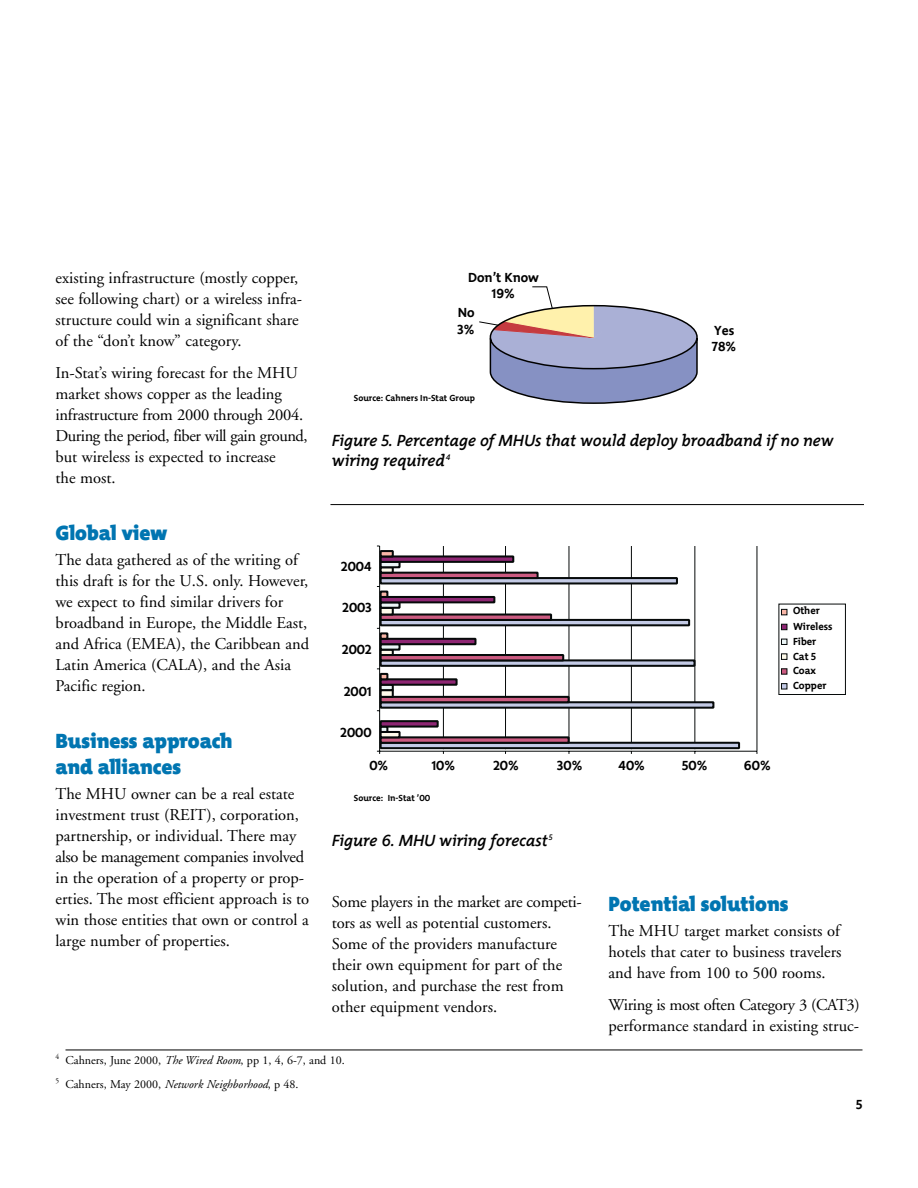
<style>
.page{position:relative;width:918px;height:1188px;background:#fff}
.page>*{position:absolute;margin:0;border:0;box-sizing:border-box;transform-origin:0 0}
.t1{font:900 21px/25.5px "Nortel Networks Primary";color:#0075b1}
.t2{font:16.5px/21px "Adobe Garamond";color:#000}
.t3{font:16.5px/19.8px "Nortel Networks Primary SB Italic";color:#000}
.t4{font:700 13.5px/16.2px "Nortel Networks Primary";color:#000}
.t5{font:12px/24px "Adobe Garamond";color:#000}
.t6{font:700 10.5px/15.3px "Nortel Networks Primary";color:#000}
.t7{font:700 9px "Nortel Networks Primary";color:#000}
.s1{font-style:italic}
</style>
<div class="page">
<hr style="left:66px;top:1050px;width:796px;height:1px;background:#000">
<hr style="left:443px;top:546px;width:1px;height:203px;background:#060a0a">
<hr style="left:505px;top:546px;width:1px;height:203px;background:#060a0a">
<hr style="left:569px;top:546px;width:1px;height:203px;background:#060a0a">
<hr style="left:631px;top:546px;width:1px;height:203px;background:#060a0a">
<hr style="left:695px;top:546px;width:1px;height:203px;background:#060a0a">
<hr style="left:757px;top:546px;width:1px;height:205px;background:#060a0a">
<svg style="left:380px;top:742px;width:360px;height:7px;background:#6c7280"></svg>
<svg style="left:380px;top:701px;width:334px;height:8px;background:#6d727f"></svg>
<svg style="left:380px;top:659px;width:316px;height:8px;background:#6a6f7b"></svg>
<svg style="left:380px;top:619px;width:310px;height:7px;background:#6f7584"></svg>
<svg style="left:380px;top:577px;width:298px;height:7px;background:#6f7584"></svg>
<svg style="left:380px;top:736px;width:190px;height:8px"></svg>
<svg style="left:380px;top:696px;width:190px;height:7px"></svg>
<svg style="left:380px;top:654px;width:184px;height:7px"></svg>
<svg style="left:380px;top:614px;width:172px;height:7px"></svg>
<svg style="left:380px;top:572px;width:159px;height:7px"></svg>
<svg style="left:380px;top:731px;width:21px;height:7px"></svg>
<div style="left:380px;top:689px;width:14px;height:9px;background:#fffbeb;border:2px solid #060a0a"></div>
<svg style="left:380px;top:651px;width:14px;height:5px"></svg>
<div style="left:380px;top:607px;width:14px;height:9px;background:#fffbeb;border:2px solid #060a0a"></div>
<svg style="left:380px;top:568px;width:14px;height:6px"></svg>
<svg style="left:380px;top:728px;width:8px;height:5px"></svg>
<svg style="left:380px;top:686px;width:14px;height:5px"></svg>
<svg style="left:380px;top:645px;width:21px;height:6px"></svg>
<svg style="left:380px;top:603px;width:21px;height:6px"></svg>
<svg style="left:380px;top:563px;width:21px;height:5px"></svg>
<svg style="left:380px;top:720px;width:59px;height:8px"></svg>
<svg style="left:380px;top:678px;width:78px;height:8px"></svg>
<svg style="left:380px;top:638px;width:96px;height:7px"></svg>
<svg style="left:380px;top:596px;width:115px;height:7px"></svg>
<svg style="left:380px;top:555px;width:134px;height:8px"></svg>
<svg style="left:380px;top:673px;width:8px;height:7px"></svg>
<svg style="left:380px;top:632px;width:8px;height:8px"></svg>
<svg style="left:380px;top:591px;width:8px;height:7px"></svg>
<svg style="left:380px;top:550px;width:14px;height:7px"></svg>
<hr style="left:380px;top:751px;width:377px;height:1px;background:#060a0a">
<hr style="left:379px;top:546px;width:1px;height:205px;background:#060a0a">
<div style="left:779px;top:604px;width:67px;height:91px;background:#fff;border:1px solid #060a0a"></div>
<svg style="left:781px;top:609px;width:6px;height:6px"></svg>
<svg style="left:781px;top:624px;width:6px;height:6px"></svg>
<svg style="left:781px;top:639px;width:6px;height:6px"></svg>
<svg style="left:781px;top:654px;width:6px;height:6px"></svg>
<svg style="left:781px;top:668px;width:6px;height:7px"></svg>
<svg style="left:781px;top:683px;width:6px;height:6px"></svg>
<svg style="left:330px;top:286px;width:534px;height:219px"></svg>
<p class="t2" style="left:55px;top:269px;width:248px">existing infrastructure (mostly copper, see following chart) or a wireless infra&shy;structure could win a significant share of the “don’t know” category.</p>
<p class="t2" style="left:55px;top:364px;width:254px">In-Stat’s wiring forecast for the MHU market shows copper as the leading infrastructure from 2000 through 2004.<br>During the period, fiber will gain ground, but wireless is expected to increase<br>the most.</p>
<p class="t1" style="left:56px;top:522px;width:113px">Global view</p>
<p class="t2" style="left:56px;top:551px;width:255px">The data gathered as of the writing of this draft is for the U.S. only. However, we expect to find similar drivers for broadband in Europe, the Middle East, and Africa (EMEA), the Caribbean and Latin America (CALA), and the Asia Pacific region.</p>
<p class="t1" style="left:56px;top:731px;width:178px">Business approach and alliances</p>
<p class="t2" style="left:56px;top:785px;width:255px">The MHU owner can be a real estate investment trust (REIT), corporation, partnership, or individual. There may also be management companies involved in the operation of a property or prop&shy;erties. The most efficient approach is to win those entities that own or control a large number of properties.</p>
<p class="t4" style="left:468px;top:270px;width:72px;text-align:center">Don’t Know<br>19%</p>
<p class="t4" style="left:458px;top:306px;width:19px">No<br>3%</p>
<p class="t4" style="left:712px;top:323px;width:26px">Yes<br>78%</p>
<p class="t7" style="left:354px;top:394px;width:123px">Source: Cahners In-Stat Group</p>
<p class="t3" style="left:332px;top:432px;width:503px">Figure 5. Percentage of MHUs that would deploy broadband if no new wiring required<sup>4</sup></p>
<p class="t4" style="left:341px;top:560px;width:32px">2004</p>
<p class="t4" style="left:343px;top:601px;width:31px">2003</p>
<p class="t4" style="left:342px;top:642px;width:31px">2002</p>
<p class="t4" style="left:344px;top:684px;width:29px">2001</p>
<p class="t4" style="left:341px;top:725px;width:33px">2000</p>
<p class="t4" style="left:369px;top:758px;width:21px">0%</p>
<p class="t4" style="left:432px;top:758px;width:25px">10%</p>
<p class="t4" style="left:493px;top:758px;width:27px">20%</p>
<p class="t4" style="left:557px;top:758px;width:27px">30%</p>
<p class="t4" style="left:619px;top:758px;width:28px">40%</p>
<p class="t4" style="left:682px;top:758px;width:27px">50%</p>
<p class="t4" style="left:744px;top:758px;width:29px">60%</p>
<p class="t7" style="left:354px;top:794px;width:78px">Source: In-Stat ’00</p>
<p class="t3" style="left:332px;top:832px;width:222px">Figure 6. MHU wiring forecast <sup>5</sup></p>
<p class="t6" style="left:793px;top:604px;width:41px">Other<br>Wireless<br>Fiber<br>Cat 5</p>
<p class="t6" style="left:793px;top:664px;width:35px">Coax<br>Copper</p>
<p class="t2" style="left:332px;top:893px;width:251px">Some players in the market are competi&shy;tors as well as potential customers.<br>Some of the providers manufacture their own equipment for part of the solution, and purchase the rest from other equipment vendors.</p>
<p class="t1" style="left:608px;top:893px;width:181px">Potential solutions</p>
<p class="t2" style="left:608px;top:922px;width:235px;text-align:justify">The MHU target market consists of hotels that cater to business travelers and have from 100 to 500 rooms.</p>
<p class="t2" style="left:608px;top:996px;width:253px">Wiring is most often Category 3 (CAT3) performance standard in existing struc-</p>
<p class="t5" style="left:56px;top:1049px;width:291px"><sup>4</sup> Cahners, June 2000, <span class="s1">The Wired Room</span>, pp 1, 4, 6-7, and 10.<br><sup>5</sup> Cahners, May 2000, <span class="s1">Network Neighborhood</span>, p 48.</p>
<p class="t4" style="left:856px;top:1097px;width:8px">5</p>
</div>
